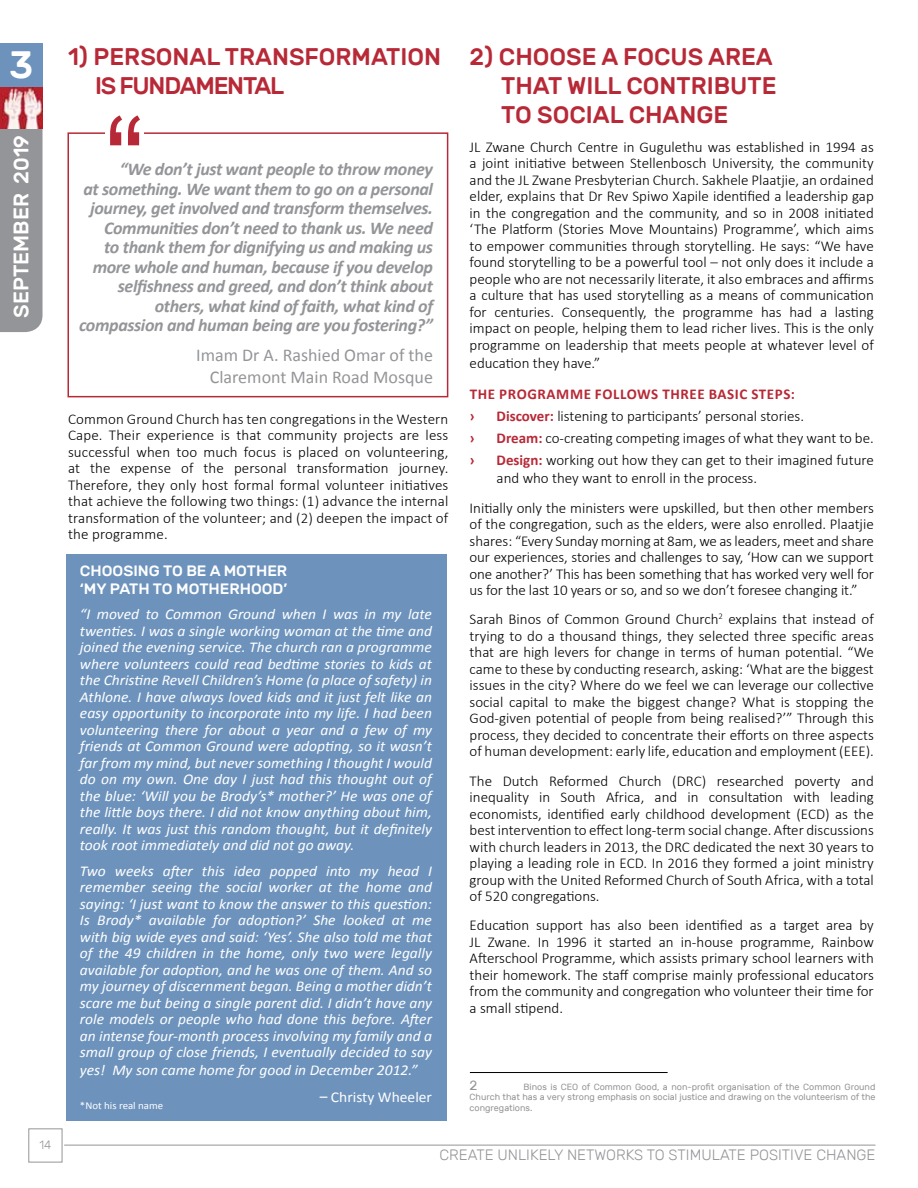
<style>
.page{position:relative;width:918px;height:1188px;background:#fff}
.page>*{position:absolute;margin:0;border:0;box-sizing:border-box;transform-origin:0 0}
.t1{font:500 38.1px "Rubik";color:#fff}
.t2{font:500 24px/28.8px "Rubik";color:#b82937}
.t3{font:500 21px "Rubik";color:#fff}
.t4{font:italic 700 18px/19.5px "Calibri";letter-spacing:-.02em;color:#949598;text-align:right}
.t5{font:18px/21.6px "Calibri";color:#949598;text-align:right}
.t6{font:300 15px/16.5px "Calibri";color:#000;text-align:justify}
.t7{font:italic 15px/16.5px "Calibri";color:#fff;text-align:justify}
.t8{font:300 15px "Rubik";color:#949598}
.t9{font:500 15px/18px "Rubik";color:#fff}
.t10{font:700 15px/22.2px "Calibri";letter-spacing:.04em;color:#b82937}
.t11{font:15px "Calibri";color:#fff}
.t12{font:13.5px "Rubik";color:#949598}
.t13{font:300 12px "Rubik";color:#949598}
.t14{font:10.5px "Calibri";color:#fff}
.t15{font:9px/10.8px "Rubik";color:#949598;text-align:justify}
.s1{font-weight:700;color:#b82937}
</style>
<div class="page">
<div style="left:0;top:129px;width:43px;height:203px;background:#949598"></div>
<div style="left:28px;top:1128px;width:34px;height:34px;border:1px solid #949598"></div>
<hr style="left:64px;top:1145px;width:811px;height:1px;background:#949598">
<img style="left:0;top:87px;width:43px;height:42px">
<div style="left:0;top:43px;width:43px;height:44px;background:#6d93bd"></div>
<div style="left:68px;top:132px;width:380px;height:265px;background:#fff;border:2px solid #b82937"></div>
<div style="left:105px;top:115px;width:38px;height:33px;background:#fff"></div>
<svg style="left:110px;top:115px;width:30px;height:30px"></svg>
<div style="left:66px;top:554px;width:381px;height:566px;background:#6d93bd"></div>
<hr style="left:470px;top:1072px;width:198px;height:1px;background:#000">
<h1 class="t1" style="left:9px;top:43px;width:26px">3</h1>
<h3 class="t3" style="left:9px;top:318px;width:184px;rotate:-90deg">SEPTEMBER 2019</h3>
<p class="t13" style="left:39px;top:1138px;width:13px">14</p>
<h2 class="t2" style="left:95px;top:43px;width:348px;text-indent:-27px">1) PERSONAL TRANSFORMATION<br>IS FUNDAMENTAL</h2>
<h2 class="t2" style="left:501px;top:43px;width:277px;text-indent:-31px">2) CHOOSE A FOCUS AREA<br>THAT WILL CONTRIBUTE<br>TO SOCIAL CHANGE</h2>
<p class="t6" style="left:470px;top:138px;width:406px">JL Zwane Church Centre in Gugulethu was established in 1994 as a joint initiative between Stellenbosch University, the community and the JL Zwane Presbyterian Church. Sakhele Plaatjie, an ordained elder, explains that Dr Rev Spiwo Xapile identified a leadership gap in the congregation and the community, and so in 2008 initiated ‘The Platform (Stories Move Mountains) Programme’, which aims to empower communities through storytelling. He says: “We have found storytelling to be a powerful tool – not only does it include a people who are not necessarily literate, it also embraces and affirms a culture that has used storytelling as a means of communication for centuries. Consequently, the programme has had a lasting impact on people, helping them to lead richer lives. This is the only programme on leadership that meets people at whatever level of</p>
<p class="t6" style="left:470px;top:354px;width:132px">education they have.”</p>
<p class="t10" style="left:470px;top:382px;width:327px">THE PROGRAMME FOLLOWS THREE BASIC STEPS: ›</p>
<p class="t4" style="left:79px;top:159px;width:355px">“We don’t just want people to throw money<br>at something. We want them to go on a personal journey, get involved and transform themselves.<br>Communities don’t need to thank us. We need<br>to thank them for dignifying us and making us more whole and human, because if you develop selfishness and greed, and don’t think about others, what kind of faith, what kind of compassion and human being are you fostering?”</p>
<p class="t5" style="left:196px;top:344px;width:238px">Imam Dr A. Rashied Omar of the<br>Claremont Main Road Mosque</p>
<p class="t6" style="left:497px;top:407px;width:309px"><span class="s1">Discover:</span> listening to participants’ personal stories.</p>
<p class="t6" style="left:68px;top:410px;width:382px">Common Ground Church has ten congregations in the Western Cape. Their experience is that community projects are less successful when too much focus is placed on volunteering, at the expense of the personal transformation journey.<br>Therefore, they only host formal formal volunteer initiatives that achieve the following two things: (1) advance the internal transformation of the volunteer; and (2) deepen the impact of the programme.</p>
<p class="t10" style="left:470px;top:427px;width:7px">›</p>
<p class="t6" style="left:497px;top:430px;width:379px"><span class="s1">Dream:</span> co-creating competing images of what they want to be.</p>
<p class="t10" style="left:470px;top:449px;width:7px">›</p>
<p class="t6" style="left:497px;top:451px;width:379px;line-height:18px"><span class="s1">Design:</span> working out how they can get to their imagined future and who they want to enroll in the process.</p>
<p class="t6" style="left:470px;top:499px;width:406px">Initially only the ministers were upskilled, but then other members of the congregation, such as the elders, were also enrolled. Plaatjie shares: “Every Sunday morning at 8am, we as leaders, meet and share our experiences, stories and challenges to say, ‘How can we support one another?’ This has been something that has worked very well for us for the last 10 years or so, and so we don’t foresee changing it.”</p>
<p class="t6" style="left:470px;top:611px;width:406px">Sarah Binos of Common Ground Church<sup>2</sup> explains that instead of trying to do a thousand things, they selected three specific areas that are high levers for change in terms of human potential. “We came to these by conducting research, asking: ‘What are the biggest issues in the city? Where do we feel we can leverage our collective social capital to make the biggest change? What is stopping the God-given potential of people from being realised?’” Through this process, they decided to concentrate their efforts on three aspects of human development: early life, education and employment (EEE).</p>
<p class="t6" style="left:470px;top:772px;width:406px">The Dutch Reformed Church (DRC) researched poverty and inequality in South Africa, and in consultation with leading economists, identified early childhood development (ECD) as the best intervention to effect long-term social change. After discussions with church leaders in 2013, the DRC dedicated the next 30 years to playing a leading role in ECD. In 2016 they formed a joint ministry group with the United Reformed Church of South Africa, with a total of 520 congregations.</p>
<p class="t6" style="left:470px;top:917px;width:406px">Education support has also been identified as a target area by JL Zwane. In 1996 it started an in-house programme, Rainbow Afterschool Programme, which assists primary school learners with their homework. The staff comprise mainly professional educators from the community and congregation who volunteer their time for a small stipend.</p>
<p class="t9" style="left:80px;top:563px;width:209px">CHOOSING TO BE A MOTHER ‘MY PATH TO MOTHERHOOD’</p>
<p class="t7" style="left:80px;top:606px;width:354px">“I moved to Common Ground when I was in my late twenties. I was a single working woman at the time and joined the evening service. The church ran a programme where volunteers could read bedtime stories to kids at the Christine Revell Children’s Home (a place of safety) in Athlone. I have always loved kids and it just felt like an easy opportunity to incorporate into my life. I had been volunteering there for about a year and a few of my friends at Common Ground were adopting, so it wasn’t far from my mind, but never something I thought I would do on my own. One day I just had this thought out of the blue: ‘Will you be Brody’s* mother?’ He was one of the little boys there. I did not know anything about him, really. It was just this random thought, but it definitely took root immediately and did not go away.</p>
<p class="t7" style="left:80px;top:862px;width:354px">Two weeks after this idea popped into my head I remember seeing the social worker at the home and saying: ‘I just want to know the answer to this question:<br>Is Brody* available for adoption?’ She looked at me with big wide eyes and said: ‘Yes’. She also told me that of the 49 children in the home, only two were legally available for adoption, and he was one of them. And so my journey of discernment began. Being a mother didn’t scare me but being a single parent did. I didn’t have any role models or people who had done this before. After an intense four-month process involving my family and a small group of close friends, I eventually decided to say</p>
<p class="t7" style="left:80px;top:1061px;width:339px">yes! My son came home for good in December 2012.”</p>
<p class="t11" style="left:331px;top:1086px;width:103px">Christy Wheeler</p>
<p class="t14" style="left:80px;top:1098px;width:85px">*Not his real name</p>
<p class="t12" style="left:470px;top:1077px;width:9px">2</p>
<p class="t15" style="left:470px;top:1081px;width:407px;text-indent:54px">Binos is CEO of Common Good, a non-profit organisation of the Common Ground Church that has a very strong emphasis on social justice and drawing on the volunteerism of the congregations.</p>
<p class="t8" style="left:439px;top:1146px;width:438px">CREATE UNLIKELY NETWORKS TO STIMULATE POSITIVE CHANGE</p>
</div>
